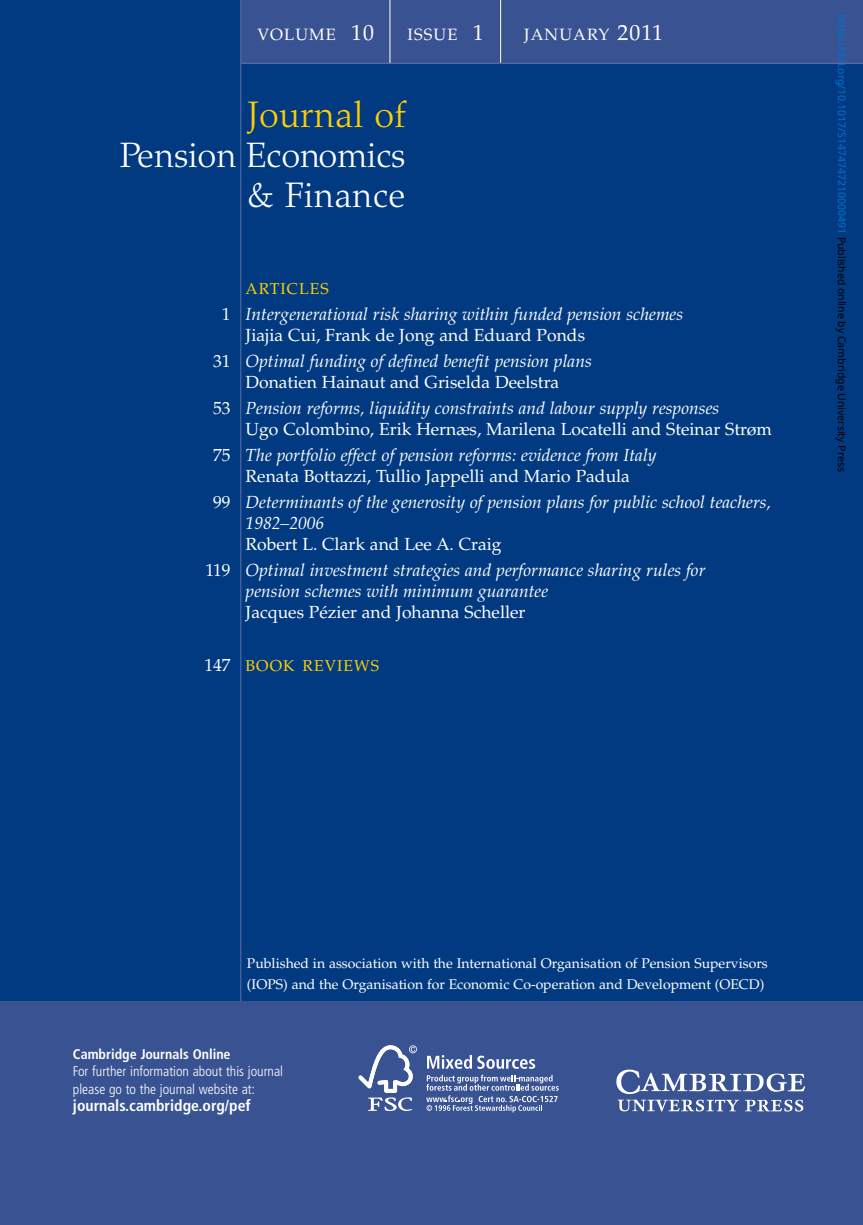
<style>
.page{position:relative;width:863px;height:1225px;background:#013a81}
.page>*{position:absolute;margin:0;border:0;box-sizing:border-box;transform-origin:0 0}
.t1{font:300 36.75px "Palatino";letter-spacing:.015em;color:#ffcf00}
.t2{font:300 35.35px "Palatino";letter-spacing:.015em;color:#fff}
.t3{font:300 35.18px "Palatino";color:#fff}
.t4{font:italic 17.5px/21px "Palatino";color:#fff}
.t5{font:17.5px "Palatino";color:#fff}
.t6{font:16.45px "Palatino";letter-spacing:.065em;color:#fff}
.t7{font:700 condensed 15.75px "Frutiger";color:#fff}
.t8{font:15.75px "Palatino";letter-spacing:.065em;color:#ffcf00}
.t9{font:14px/21px "Palatino";color:#fff}
.t10{font:300 condensed 14px/17.5px "Frutiger";color:#fff}
.t11{font:700 condensed 14px "Frutiger";color:#fff}
.t12{font:10.5px "Noto Sans";color:#0172cf}
.s1{font-size:21.88px}
.s2{font-style:normal}
.s3{font-size:17.5px;color:#fff}
.s4{color:#000}
</style>
<div class="page">
<div style="left:241px;top:0;width:622px;height:63px;background:#395392"></div>
<hr style="left:389px;top:0;width:1px;height:63px;background:#fff">
<hr style="left:500px;top:0;width:1px;height:63px;background:#fff">
<hr style="left:862px;top:0;width:1px;height:1225px;background:#6170a7">
<hr style="left:240px;top:0;width:1px;height:1046px;background:#6170a7">
<hr style="left:241px;top:63px;width:622px;height:1px;background:#6170a7">
<div style="left:0;top:1002px;width:863px;height:223px;background:#395392"></div>
<img style="left:616px;top:1069px;width:190px;height:49px">
<svg style="left:427px;top:1055px;width:108px;height:14px"></svg>
<svg style="left:426px;top:1075px;width:133px;height:37px"></svg>
<svg style="left:358px;top:1045px;width:59px;height:66px"></svg>
<p class="t6" style="left:257px;top:28px;width:118px">VOLUME <span class="s1">10</span></p>
<p class="t6" style="left:407px;top:28px;width:78px">ISSUE <span class="s1">1</span></p>
<p class="t6" style="left:524px;top:28px;width:140px">JANUARY <span class="s1">2011</span></p>
<h1 class="t1" style="left:247px;top:100px;width:160px">Journal of</h1>
<h3 class="t3" style="left:120px;top:141px;width:287px">Pension Economics</h3>
<h2 class="t2" style="left:246px;top:182px;width:161px">&amp; Finance</h2>
<p class="t8" style="left:246px;top:283px;width:85px">ARTICLES</p>
<p class="t4" style="left:246px;top:306px;width:439px;text-indent:-24px"><span class="s2">1</span> Intergenerational risk sharing within funded pension schemes<br><span class="s2">Jiajia Cui, Frank de Jong and Eduard Ponds</span></p>
<p class="t4" style="left:213px;top:353px;width:380px;text-align:center"><span class="s2">31</span> Optimal funding of defined benefit pension plans<br><span class="s2">Donatien Hainaut and Griselda Deelstra</span></p>
<p class="t4" style="left:246px;top:400px;width:528px;text-indent:-32px"><span class="s2">53</span> Pension reforms, liquidity constraints and labour supply responses<br><span class="s2">Ugo Colombino, Erik Hernæs, Marilena Locatelli and Steinar Strøm</span></p>
<p class="t4" style="left:213px;top:447px;width:445px;text-align:center"><span class="s2">75</span> The portfolio effect of pension reforms: evidence from Italy<br><span class="s2">Renata Bottazzi, Tullio Jappelli and Mario Padula</span></p>
<p class="t4" style="left:246px;top:494px;width:527px;text-indent:-32px"><span class="s2">99</span> Determinants of the generosity of pension plans for public school teachers,<br>1982–2006</p>
<p class="t4" style="left:205px;top:533px;width:501px;line-height:25.9px;text-indent:40px"><span class="s2">Robert L. Clark and Lee A. Craig<br>119</span> Optimal investment strategies and performance sharing rules for</p>
<p class="t4" style="left:246px;top:583px;width:304px">pension schemes with minimum guarantee</p>
<p class="t5" style="left:246px;top:605px;width:281px">Jacques Pézier and Johanna Scheller</p>
<p class="t8" style="left:204px;top:659px;width:176px"><span class="s3">147</span> BOOK REVIEWS</p>
<p class="t12" style="left:849px;top:14px;width:460px;rotate:90deg">https://doi.org/10.1017/S1474747210000491 <span class="s4">Published online by Cambridge University Press</span></p>
<p class="t9" style="left:247px;top:955px;width:522px">Published in association with the International Organisation of Pension Supervisors (IOPS) and the Organisation for Economic Co-operation and Development (OECD)</p>
<p class="t11" style="left:73px;top:1048px;width:159px">Cambridge Journals Online</p>
<p class="t10" style="left:73px;top:1064px;width:212px">For further information about this journal please go to the journal website at:</p>
<p class="t7" style="left:73px;top:1099px;width:179px">journals.cambridge.org/pef</p>
</div>
